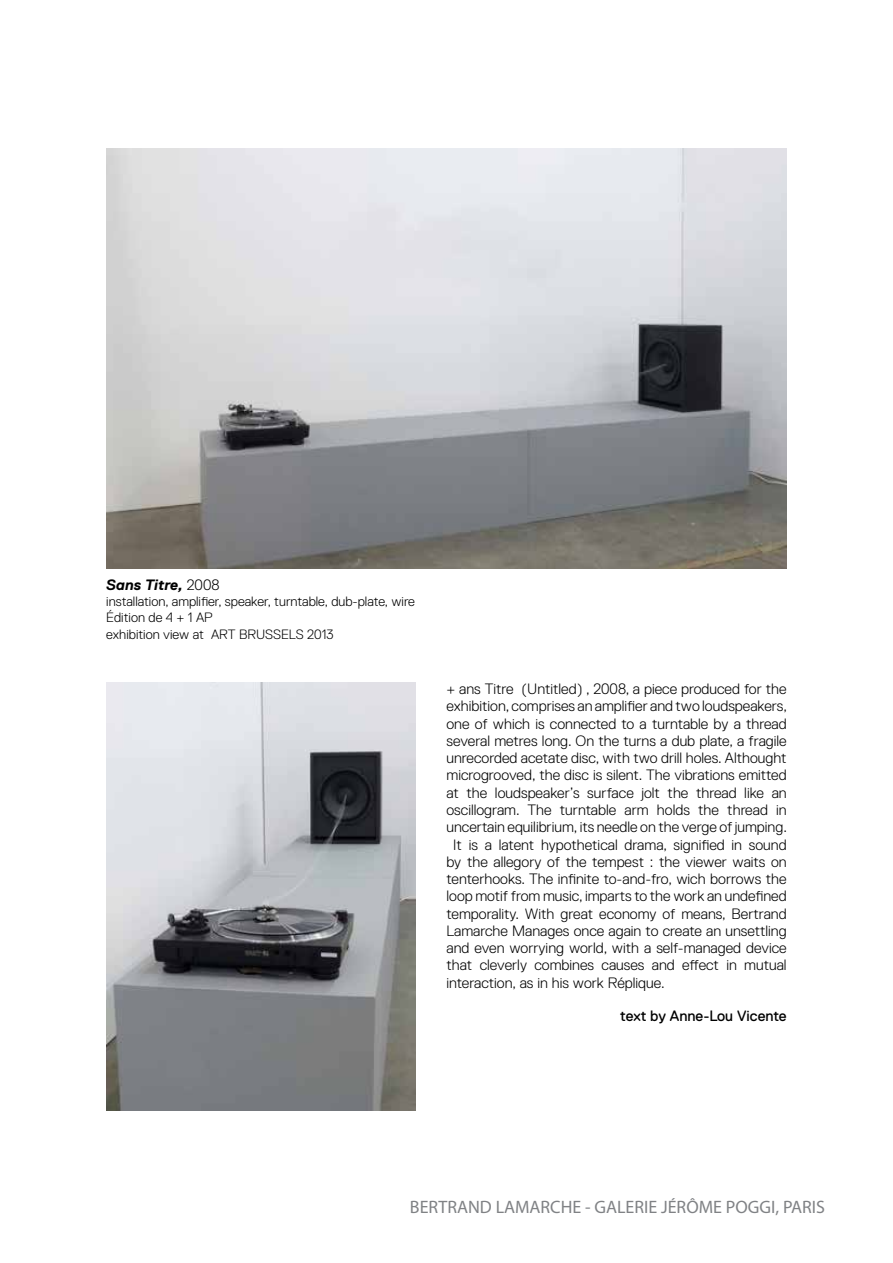
<style>
.page{position:relative;width:893px;height:1263px;background:#fff}
.page>*{position:absolute;margin:0;border:0;box-sizing:border-box;transform-origin:0 0}
.t1{font:18px "Myriad Pro";color:#808285}
.t2{font:300 15px "Replica Pro";color:#000}
.t3{font:15px "Replica Pro";color:#000}
.t4{font:italic 700 15px "Replica Pro";color:#000}
.t5{font:300 13.5px/16.2px "Replica Pro";color:#000}
.s1{font-weight:300;font-style:normal}
</style>
<div class="page">
<img style="left:106px;top:682px;width:310px;height:429px">
<img style="left:106px;top:149px;width:681px;height:419px">
<p class="t4" style="left:106px;top:576px;width:115px">Sans Titre, <span class="s1">2008</span></p>
<p class="t5" style="left:106px;top:593px;width:310px">installation, amplifier, speaker, turntable, dub-plate, wire<br>Édition de 4 + 1 AP<br>exhibition view at ART BRUSSELS 2013</p>
<p class="t2" style="left:446px;top:681px;width:342px">+ ans Titre (Untitled) , 2008, a piece produced for the</p>
<p class="t2" style="left:446px;top:698px;width:342px">exhibition, comprises an amplifier and two loudspeakers,</p>
<p class="t2" style="left:446px;top:715px;width:342px">one of which is connected to a turntable by a thread</p>
<p class="t2" style="left:446px;top:732px;width:342px">several metres long. On the turns a dub plate, a fragile</p>
<p class="t2" style="left:446px;top:750px;width:342px">unrecorded acetate disc, with two drill holes. Althought</p>
<p class="t2" style="left:446px;top:767px;width:342px">microgrooved, the disc is silent. The vibrations emitted</p>
<p class="t2" style="left:446px;top:784px;width:342px">at the loudspeaker’s surface jolt the thread like an</p>
<p class="t2" style="left:446px;top:801px;width:342px">oscillogram. The turntable arm holds the thread in</p>
<p class="t2" style="left:446px;top:819px;width:342px">uncertain equilibrium, its needle on the verge of jumping.</p>
<p class="t2" style="left:453px;top:836px;width:335px">It is a latent hypothetical drama, signified in sound</p>
<p class="t2" style="left:446px;top:853px;width:342px">by the allegory of the tempest : the viewer waits on</p>
<p class="t2" style="left:446px;top:870px;width:342px">tenterhooks. The infinite to-and-fro, wich borrows the</p>
<p class="t2" style="left:446px;top:888px;width:342px">loop motif from music, imparts to the work an undefined</p>
<p class="t2" style="left:446px;top:905px;width:342px">temporality. With great economy of means, Bertrand</p>
<p class="t2" style="left:446px;top:922px;width:342px">Lamarche Manages once again to create an unsettling</p>
<p class="t2" style="left:446px;top:939px;width:342px">and even worrying world, with a self-managed device</p>
<p class="t2" style="left:446px;top:957px;width:342px">that cleverly combines causes and effect in mutual</p>
<p class="t2" style="left:446px;top:974px;width:220px">interaction, as in his work Réplique.</p>
<p class="t3" style="left:620px;top:1008px;width:168px">text by Anne-Lou Vicente</p>
<p class="t1" style="left:410px;top:1195px;width:416px">BERTRAND LAMARCHE - GALERIE JÉRÔME POGGI, PARIS</p>
</div>
